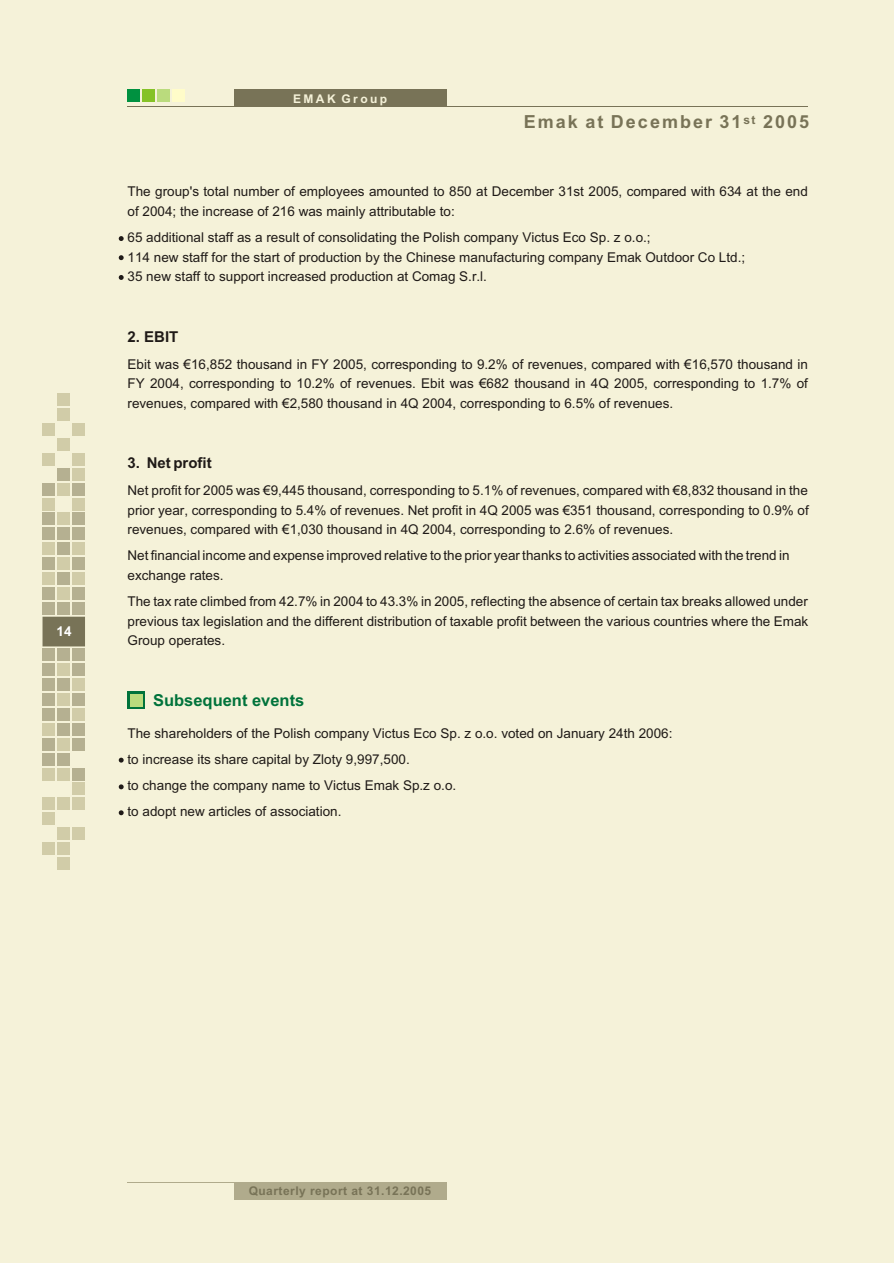
<style>
.page{position:relative;width:894px;height:1263px;background:#fff}
.page>*{position:absolute;margin:0;border:0;box-sizing:border-box;transform-origin:0 0}
.t1{font:700 18px "Arial";letter-spacing:.11em;color:#787357}
.t2{font:700 16.5px "Arial";color:#00733b}
.t3{font:700 15px "Arial";color:#1f1a17}
.t4{font:13.5px/19.6px "Arial";color:#1f1a17}
.t5{font:700 13.5px "Arial";color:#fff}
.t6{font:700 12px "Arial";letter-spacing:.04em;color:#787357}
.t7{font:700 12px "Arial";letter-spacing:.2em;color:#f5f2d9}
</style>
<div class="page">
<div style="left:0;top:0;width:893px;height:1263px;background:#f5f2d9"></div>
<hr style="left:893px;top:0;width:1px;height:1263px;background:#f5f2d9">
<hr style="left:128px;top:106px;width:680px;height:1px;background:#787357">
<div style="left:234px;top:89px;width:212px;height:17px;background:#787357"></div>
<div style="left:128px;top:89px;width:12px;height:13px;background:#009140"></div>
<div style="left:142px;top:89px;width:13px;height:13px;background:#85c226"></div>
<div style="left:157px;top:89px;width:13px;height:13px;background:#badb7d"></div>
<div style="left:172px;top:89px;width:13px;height:13px;background:#fffcc9"></div>
<svg style="left:43px;top:617px;width:42px;height:29px"></svg>
<div style="left:43px;top:602px;width:12px;height:13px;background:#b5b091"></div>
<div style="left:57px;top:602px;width:13px;height:13px;background:#b5b091"></div>
<div style="left:72px;top:602px;width:13px;height:13px;background:#b5b091"></div>
<div style="left:43px;top:587px;width:12px;height:13px;background:#b5b091"></div>
<div style="left:57px;top:587px;width:13px;height:13px;background:#d1cca8"></div>
<div style="left:72px;top:587px;width:13px;height:13px;background:#b5b091"></div>
<div style="left:43px;top:572px;width:12px;height:13px;background:#d1cca8"></div>
<div style="left:57px;top:572px;width:13px;height:13px;background:#b5b091"></div>
<div style="left:72px;top:572px;width:13px;height:13px;background:#d1cca8"></div>
<div style="left:43px;top:557px;width:12px;height:13px;background:#b5b091"></div>
<div style="left:57px;top:557px;width:13px;height:13px;background:#d1cca8"></div>
<div style="left:72px;top:557px;width:13px;height:13px;background:#b5b091"></div>
<div style="left:43px;top:542px;width:12px;height:13px;background:#d1cca8"></div>
<div style="left:57px;top:542px;width:13px;height:13px;background:#b5b091"></div>
<div style="left:72px;top:542px;width:13px;height:13px;background:#d1cca8"></div>
<div style="left:43px;top:527px;width:12px;height:13px;background:#b5b091"></div>
<div style="left:57px;top:527px;width:13px;height:13px;background:#b5b091"></div>
<div style="left:72px;top:527px;width:13px;height:13px;background:#b5b091"></div>
<div style="left:43px;top:513px;width:12px;height:12px;background:#b5b091"></div>
<div style="left:57px;top:513px;width:13px;height:12px;background:#d1cca8"></div>
<div style="left:72px;top:513px;width:13px;height:12px;background:#b5b091"></div>
<div style="left:43px;top:498px;width:12px;height:12px;background:#d1cca8"></div>
<div style="left:72px;top:498px;width:13px;height:12px;background:#d1cca8"></div>
<div style="left:43px;top:483px;width:12px;height:13px;background:#b5b091"></div>
<div style="left:57px;top:483px;width:13px;height:13px;background:#d1cca8"></div>
<div style="left:72px;top:483px;width:13px;height:13px;background:#b5b091"></div>
<div style="left:43px;top:453px;width:12px;height:13px;background:#d1cca8"></div>
<div style="left:43px;top:423px;width:12px;height:13px;background:#d1cca8"></div>
<div style="left:57px;top:468px;width:13px;height:13px;background:#b5b091"></div>
<div style="left:57px;top:438px;width:13px;height:13px;background:#d1cca8"></div>
<div style="left:57px;top:408px;width:13px;height:13px;background:#d1cca8"></div>
<div style="left:72px;top:468px;width:13px;height:13px;background:#d1cca8"></div>
<div style="left:72px;top:453px;width:13px;height:13px;background:#d1cca8"></div>
<div style="left:72px;top:423px;width:13px;height:13px;background:#d1cca8"></div>
<div style="left:57px;top:393px;width:13px;height:13px;background:#d1cca8"></div>
<div style="left:72px;top:649px;width:13px;height:12px;background:#b5b091"></div>
<div style="left:57px;top:649px;width:13px;height:12px;background:#b5b091"></div>
<div style="left:43px;top:649px;width:12px;height:12px;background:#b5b091"></div>
<div style="left:72px;top:663px;width:13px;height:13px;background:#b5b091"></div>
<div style="left:57px;top:663px;width:13px;height:13px;background:#d1cca8"></div>
<div style="left:43px;top:663px;width:12px;height:13px;background:#b5b091"></div>
<div style="left:72px;top:678px;width:13px;height:13px;background:#d1cca8"></div>
<div style="left:57px;top:678px;width:13px;height:13px;background:#b5b091"></div>
<div style="left:43px;top:678px;width:12px;height:13px;background:#b5b091"></div>
<div style="left:72px;top:693px;width:13px;height:13px;background:#b5b091"></div>
<div style="left:57px;top:693px;width:13px;height:13px;background:#d1cca8"></div>
<div style="left:43px;top:693px;width:12px;height:13px;background:#b5b091"></div>
<div style="left:72px;top:708px;width:13px;height:13px;background:#d1cca8"></div>
<div style="left:57px;top:708px;width:13px;height:13px;background:#b5b091"></div>
<div style="left:43px;top:708px;width:12px;height:13px;background:#b5b091"></div>
<div style="left:72px;top:723px;width:13px;height:13px;background:#b5b091"></div>
<div style="left:57px;top:723px;width:13px;height:13px;background:#b5b091"></div>
<div style="left:43px;top:723px;width:12px;height:13px;background:#d1cca8"></div>
<div style="left:72px;top:738px;width:13px;height:13px;background:#b5b091"></div>
<div style="left:57px;top:738px;width:13px;height:13px;background:#d1cca8"></div>
<div style="left:43px;top:738px;width:12px;height:13px;background:#b5b091"></div>
<div style="left:57px;top:753px;width:13px;height:13px;background:#b5b091"></div>
<div style="left:43px;top:753px;width:12px;height:13px;background:#b5b091"></div>
<div style="left:72px;top:768px;width:13px;height:12px;background:#b5b091"></div>
<div style="left:57px;top:768px;width:13px;height:12px;background:#d1cca8"></div>
<div style="left:43px;top:768px;width:12px;height:12px;background:#d1cca8"></div>
<div style="left:72px;top:783px;width:13px;height:12px;background:#d1cca8"></div>
<div style="left:72px;top:797px;width:13px;height:13px;background:#d1cca8"></div>
<div style="left:72px;top:827px;width:13px;height:13px;background:#d1cca8"></div>
<div style="left:57px;top:857px;width:13px;height:13px;background:#d1cca8"></div>
<div style="left:57px;top:797px;width:13px;height:13px;background:#d1cca8"></div>
<div style="left:57px;top:827px;width:13px;height:13px;background:#d1cca8"></div>
<div style="left:57px;top:842px;width:13px;height:13px;background:#d1cca8"></div>
<div style="left:43px;top:797px;width:12px;height:13px;background:#d1cca8"></div>
<div style="left:43px;top:812px;width:12px;height:13px;background:#d1cca8"></div>
<div style="left:43px;top:842px;width:12px;height:13px;background:#d1cca8"></div>
<svg style="left:119px;top:236px;width:5px;height:5px"></svg>
<svg style="left:119px;top:255px;width:5px;height:5px"></svg>
<svg style="left:119px;top:275px;width:5px;height:5px"></svg>
<svg style="left:128px;top:691px;width:17px;height:18px"></svg>
<div style="left:130px;top:694px;width:12px;height:12px;background:#badb7d"></div>
<svg style="left:119px;top:758px;width:5px;height:5px"></svg>
<svg style="left:119px;top:784px;width:5px;height:5px"></svg>
<svg style="left:119px;top:810px;width:5px;height:5px"></svg>
<hr style="left:128px;top:1182px;width:306px;height:1px;background:#b0ab8c">
<div style="left:234px;top:1182px;width:212px;height:17px;background:#b0ab8c"></div>
<p class="t5" style="left:57px;top:627px;width:17px">14</p>
<p class="t7" style="left:293px;top:94px;width:96px">EMAK Group</p>
<p class="t6" style="left:744px;top:115px;width:14px">st</p>
<h1 class="t1" style="left:524px;top:115px;width:287px">Emak at December 31 2005</h1>
<p class="t4" style="left:128px;top:183px;width:682px">The group's total number of employees amounted to 850 at December 31st 2005, compared with 634 at the end of 2004; the increase of 216 was mainly attributable to:</p>
<p class="t4" style="left:128px;top:229px;width:619px">65 additional staff as a result of consolidating the Polish company Victus Eco Sp. z o.o.;<br>114 new staff for the start of production by the Chinese manufacturing company Emak Outdoor Co Ltd.;<br>35 new staff to support increased production at Comag S.r.l.</p>
<p class="t3" style="left:128px;top:331px;width:52px">2. EBIT</p>
<p class="t4" style="left:128px;top:355px;width:682px;text-align:justify">Ebit was €16,852 thousand in FY 2005, corresponding to 9.2% of revenues, compared with €16,570 thousand in FY 2004, corresponding to 10.2% of revenues. Ebit was €682 thousand in 4Q 2005, corresponding to 1.7% of revenues, compared with €2,580 thousand in 4Q 2004, corresponding to 6.5% of revenues.</p>
<p class="t3" style="left:128px;top:457px;width:86px">3. Net profit</p>
<p class="t4" style="left:128px;top:482px;width:683px;text-align:justify">Net profit for 2005 was €9,445 thousand, corresponding to 5.1% of revenues, compared with €8,832 thousand in the prior year, corresponding to 5.4% of revenues. Net profit in 4Q 2005 was €351 thousand, corresponding to 0.9% of revenues, compared with €1,030 thousand in 4Q 2004, corresponding to 2.6% of revenues.</p>
<p class="t4" style="left:128px;top:547px;width:663px">Net financial income and expense improved relative to the prior year thanks to activities associated with the trend in exchange rates.</p>
<p class="t4" style="left:128px;top:593px;width:682px;text-align:justify">The tax rate climbed from 42.7% in 2004 to 43.3% in 2005, reflecting the absence of certain tax breaks allowed under previous tax legislation and the different distribution of taxable profit between the various countries where the Emak Group operates.</p>
<p class="t2" style="left:153px;top:694px;width:153px">Subsequent events</p>
<p class="t4" style="left:128px;top:721px;width:546px;line-height:26.1px">The shareholders of the Polish company Victus Eco Sp. z o.o. voted on January 24th 2006: to increase its share capital by Zloty 9,997,500.<br>to change the company name to Victus Emak Sp.z o.o.<br>to adopt new articles of association.</p>
<p class="t6" style="left:249px;top:1186px;width:184px">Quarterly report at 31.12.2005</p>
</div>
